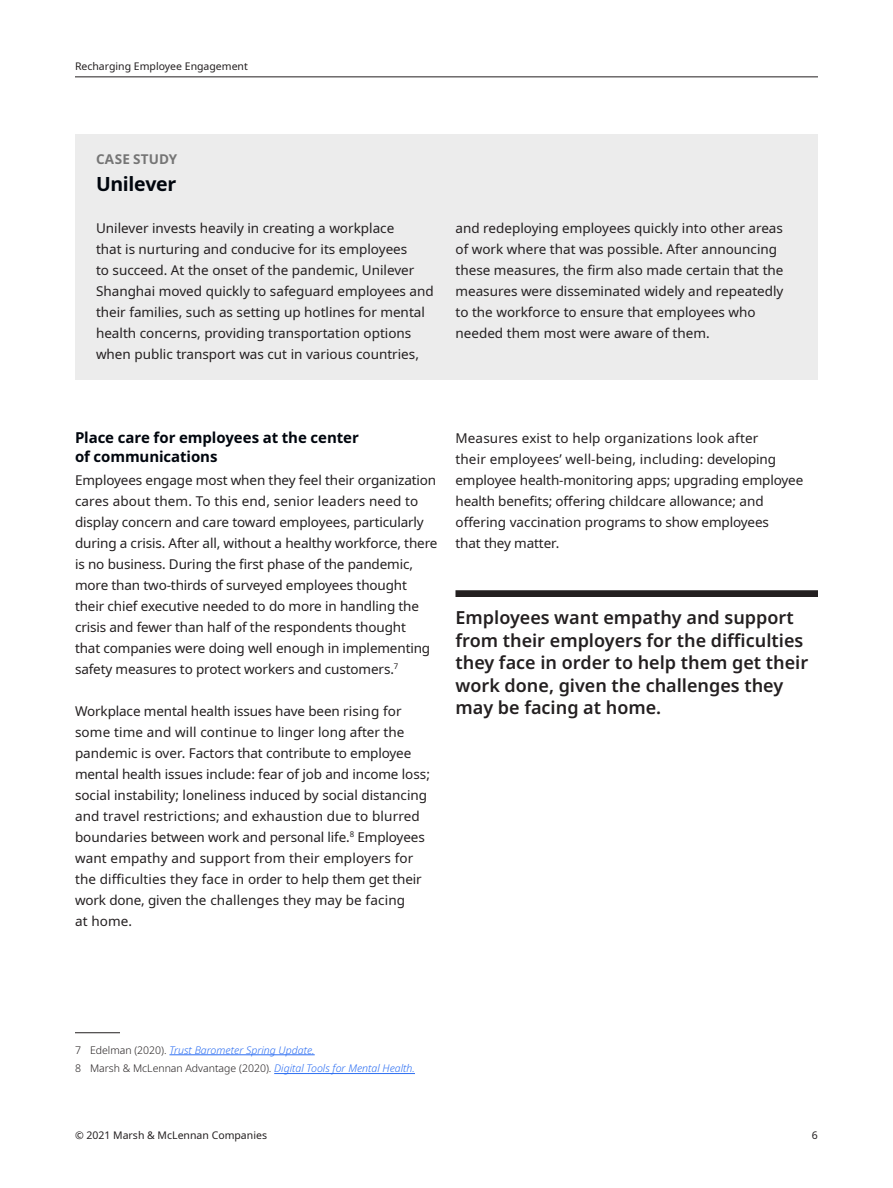
<style>
.page{position:relative;width:893px;height:1188px;background:#fff}
.page>*{position:absolute;margin:0;border:0;box-sizing:border-box;transform-origin:0 0}
.Heading4_case_study{font:700 19.5px "Noto Sans";letter-spacing:-.015em;color:#01060e}
.t1{font:600 18px/22.5px "Noto Sans";color:#231f20}
.Heading4{font:700 15px/19.5px "Noto Sans";letter-spacing:-.005em;color:#01060e}
.Body_Text{font:13.5px/21px "Noto Sans";color:#231f20}
.Heading3_case_study{font:700 13.5px "Noto Sans";letter-spacing:.01em;color:#757575}
.Footnote{font:300 10.5px "Noto Sans";color:#231f20}
.t2{font:10.5px "Noto Sans";color:#231f20}
.Footnote-2{font:italic 300 10.5px "Noto Sans";color:#2c6ef2}
.s1{font-style:normal;color:#231f20}
.s2{font-style:italic;color:#2c6ef2}
</style>
<div class="page">
<hr style="left:75px;top:76px;width:743px;height:1px;background:#231f20">
<hr style="left:75px;top:1032px;width:45px;height:1px;background:#231f20">
<hr style="left:169px;top:1055px;width:146px;height:1px;background:#2c6ef2">
<hr style="left:274px;top:1073px;width:141px;height:1px;background:#2c6ef2">
<div style="left:75px;top:134px;width:743px;height:246px;background:#ececec"></div>
<div style="left:455px;top:590px;width:363px;height:7px;background:#231f20"></div>
<p class="t2" style="left:75px;top:59px;width:174px">Recharging Employee Engagement</p>
<p class="Heading3_case_study" style="left:96px;top:149px;width:83px">CASE STUDY</p>
<p class="Heading4_case_study" style="left:96px;top:170px;width:82px">Unilever</p>
<p class="Body_Text" style="left:96px;top:217px;width:339px">Unilever invests heavily in creating a workplace<br>that is nurturing and conducive for its employees<br>to succeed. At the onset of the pandemic, Unilever Shanghai moved quickly to safeguard employees and their families, such as setting up hotlines for mental health concerns, providing transportation options when public transport was cut in various countries,</p>
<p class="Body_Text" style="left:455px;top:217px;width:330px">and redeploying employees quickly into other areas of work where that was possible. After announcing these measures, the firm also made certain that the measures were disseminated widely and repeatedly to the workforce to ensure that employees who needed them most were aware of them.</p>
<p class="Heading4" style="left:75px;top:428px;width:285px">Place care for employees at the center of communications</p>
<p class="Body_Text" style="left:75px;top:469px;width:364px">Employees engage most when they feel their organization cares about them. To this end, senior leaders need to display concern and care toward employees, particularly during a crisis. After all, without a healthy workforce, there is no business. During the first phase of the pandemic, more than two-thirds of surveyed employees thought their chief executive needed to do more in handling the crisis and fewer than half of the respondents thought<br>that companies were doing well enough in implementing safety measures to protect workers and customers.<sup>7</sup></p>
<p class="Body_Text" style="left:75px;top:700px;width:356px">Workplace mental health issues have been rising for some time and will continue to linger long after the pandemic is over. Factors that contribute to employee mental health issues include: fear of job and income loss; social instability; loneliness induced by social distancing and travel restrictions; and exhaustion due to blurred boundaries between work and personal life.<sup>8</sup> Employees want empathy and support from their employers for the difficulties they face in order to help them get their work done, given the challenges they may be facing<br>at home.</p>
<p class="Body_Text" style="left:455px;top:427px;width:349px">Measures exist to help organizations look after<br>their employees’ well-being, including: developing employee health-monitoring apps; upgrading employee health benefits; offering childcare allowance; and offering vaccination programs to show employees<br>that they matter.</p>
<p class="t1" style="left:455px;top:607px;width:354px">Employees want empathy and support from their employers for the difficulties they face in order to help them get their work done, given the challenges they may be facing at home.</p>
<p class="Footnote-2" style="left:75px;top:1043px;width:241px"><span class="s1">7 Edelman (2020).</span> Trust Barometer Spring Update.</p>
<p class="Footnote" style="left:75px;top:1061px;width:341px">8 Marsh &amp; McLennan Advantage (2020). <span class="s2">Digital Tools for Mental Health.</span></p>
<p class="t2" style="left:75px;top:1127px;width:194px">© 2021 Marsh &amp; McLennan Companies</p>
<p class="t2" style="left:812px;top:1127px;width:8px">6</p>
</div>
